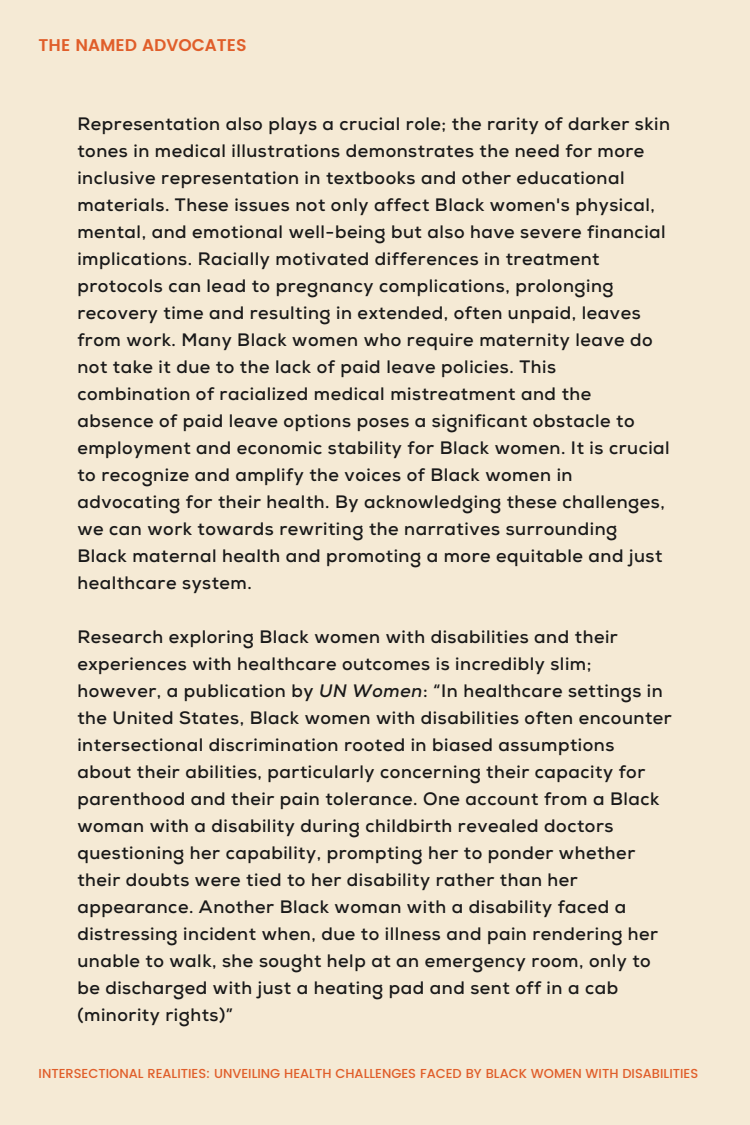
<style>
.page{position:relative;width:750px;height:1125px;background:#f5ead5}
.page>*{position:absolute;margin:0;border:0;box-sizing:border-box;transform-origin:0 0}
.t1{font:700 18px/27px "Nexa";letter-spacing:.03em;color:#191919}
.t2{font:600 17px "Poppins";color:#e05e2a}
.t3{font:500 13px "Poppins";color:#e05e2a}
.s1{font-style:italic}
</style>
<div class="page">
<p class="t2" style="left:39px;top:36px;width:210px">THE NAMED ADVOCATES</p>
<h2 class="t1" style="left:77px;top:111px;width:594px">Representation also plays a crucial role; the rarity of darker skin tones in medical illustrations demonstrates the need for more inclusive representation in textbooks and other educational materials. These issues not only affect Black women's physical, mental, and emotional well-being but also have severe financial implications. Racially motivated differences in treatment protocols can lead to pregnancy complications, prolonging recovery time and resulting in extended, often unpaid, leaves from work. Many Black women who require maternity leave do not take it due to the lack of paid leave policies. This combination of racialized medical mistreatment and the absence of paid leave options poses a significant obstacle to employment and economic stability for Black women. It is crucial to recognize and amplify the voices of Black women in advocating for their health. By acknowledging these challenges, we can work towards rewriting the narratives surrounding Black maternal health and promoting a more equitable and just healthcare system.</h2>
<p class="t1" style="left:77px;top:624px;width:596px">Research exploring Black women with disabilities and their experiences with healthcare outcomes is incredibly slim; however, a publication by <span class="s1">UN Women</span>: “In healthcare settings in the United States, Black women with disabilities often encounter intersectional discrimination rooted in biased assumptions about their abilities, particularly concerning their capacity for parenthood and their pain tolerance. One account from a Black woman with a disability during childbirth revealed doctors questioning her capability, prompting her to ponder whether their doubts were tied to her disability rather than her appearance. Another Black woman with a disability faced a distressing incident when, due to illness and pain rendering her unable to walk, she sought help at an emergency room, only to be discharged with just a heating pad and sent off in a cab (minority rights)”</p>
<h2 class="t3" style="left:39px;top:1066px;width:661px">INTERSECTIONAL REALITIES: UNVEILING HEALTH CHALLENGES FACED BY BLACK WOMEN WITH DISABILITIES</h2>
</div>
